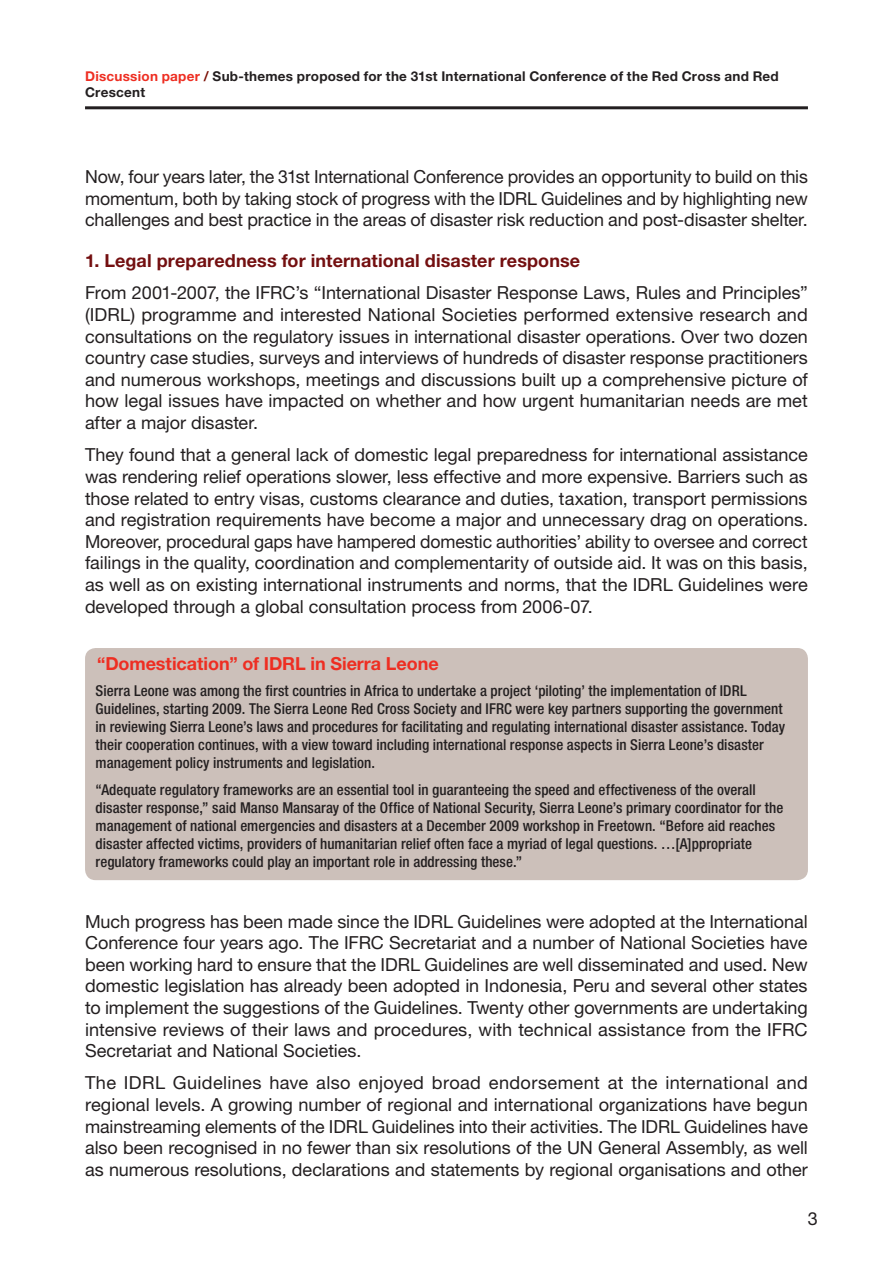
<style>
.page{position:relative;width:893px;height:1263px;background:#fff}
.page>*{position:absolute;margin:0;border:0;box-sizing:border-box;transform-origin:0 0}
.t1{font:18px/21.6px "Helvetica Neue LT Std";letter-spacing:-.005em;color:#231f20;text-align:justify}
.Heading_2{font:700 18px "Helvetica Neue LT Std";letter-spacing:.005em;color:#730f10}
.t2{font:700 18px "Helvetica Neue LT Std";letter-spacing:-.005em;color:#ee2e22}
.t3{font:500 condensed 15px/18px "Helvetica Neue LT Std";letter-spacing:.005em;color:#231f20}
.t4{font:700 13.5px/16.2px "Helvetica Neue LT Std";letter-spacing:.02em;color:#231f20}
.s1{color:#ee2e22}
.s2{color:#790b00}
</style>
<div class="page">
<hr style="left:85px;top:106px;width:723px;height:3px;background:#231f20">
<div style="left:85px;top:648px;width:723px;height:232px;background:#ccc0ba;border-radius:11px"></div>
<p class="t4" style="left:85px;top:68px;width:695px"><span class="s1">Discussion paper</span> <span class="s2">/</span> Sub-themes proposed for the 31st International Conference of the Red Cross and Red<br>Crescent</p>
<p class="t1" style="left:85px;top:165px;width:724px">Now, four years later, the 31st International Conference provides an opportunity to build on this momentum, both by taking stock of progress with the IDRL Guidelines and by highlighting new challenges and best practice in the areas of disaster risk reduction and post-disaster shelter.</p>
<p class="Heading_2" style="left:85px;top:250px;width:497px">1. Legal preparedness for international disaster response</p>
<p class="t1" style="left:85px;top:282px;width:724px">From 2001-2007, the IFRC’s “International Disaster Response Laws, Rules and Principles” (IDRL) programme and interested National Societies performed extensive research and consultations on the regulatory issues in international disaster operations. Over two dozen country case studies, surveys and interviews of hundreds of disaster response practitioners and numerous workshops, meetings and discussions built up a comprehensive picture of how legal issues have impacted on whether and how urgent humanitarian needs are met after a major disaster.</p>
<p class="t1" style="left:85px;top:444px;width:724px">They found that a general lack of domestic legal preparedness for international assistance was rendering relief operations slower, less effective and more expensive. Barriers such as those related to entry visas, customs clearance and duties, taxation, transport permissions and registration requirements have become a major and unnecessary drag on operations.<br>Moreover, procedural gaps have hampered domestic authorities’ ability to oversee and correct failings in the quality, coordination and complementarity of outside aid. It was on this basis, as well as on existing international instruments and norms, that the IDRL Guidelines were developed through a global consultation process from 2006-07.</p>
<p class="t2" style="left:97px;top:652px;width:343px">“Domestication” of IDRL in Sierra Leone</p>
<p class="t3" style="left:96px;top:682px;width:691px">Sierra Leone was among the first countries in Africa to undertake a project ‘piloting’ the implementation of IDRL Guidelines, starting 2009. The Sierra Leone Red Cross Society and IFRC were key partners supporting the government in reviewing Sierra Leone’s laws and procedures for facilitating and regulating international disaster assistance. Today their cooperation continues, with a view toward including international response aspects in Sierra Leone’s disaster management policy instruments and legislation.</p>
<p class="t3" style="left:96px;top:780px;width:689px">“Adequate regulatory frameworks are an essential tool in guaranteeing the speed and effectiveness of the overall disaster response,” said Manso Mansaray of the Office of National Security, Sierra Leone’s primary coordinator for the management of national emergencies and disasters at a December 2009 workshop in Freetown. “Before aid reaches disaster affected victims, providers of humanitarian relief often face a myriad of legal questions. …[A]ppropriate regulatory frameworks could play an important role in addressing these.”</p>
<p class="t1" style="left:85px;top:910px;width:724px">Much progress has been made since the IDRL Guidelines were adopted at the International Conference four years ago. The IFRC Secretariat and a number of National Societies have been working hard to ensure that the IDRL Guidelines are well disseminated and used. New domestic legislation has already been adopted in Indonesia, Peru and several other states to implement the suggestions of the Guidelines. Twenty other governments are undertaking intensive reviews of their laws and procedures, with technical assistance from the IFRC Secretariat and National Societies.</p>
<p class="t1" style="left:85px;top:1072px;width:724px">The IDRL Guidelines have also enjoyed broad endorsement at the international and regional levels. A growing number of regional and international organizations have begun mainstreaming elements of the IDRL Guidelines into their activities. The IDRL Guidelines have also been recognised in no fewer than six resolutions of the UN General Assembly, as well as numerous resolutions, declarations and statements by regional organisations and other</p>
<p class="t1" style="left:808px;top:1207px;width:12px">3</p>
</div>
